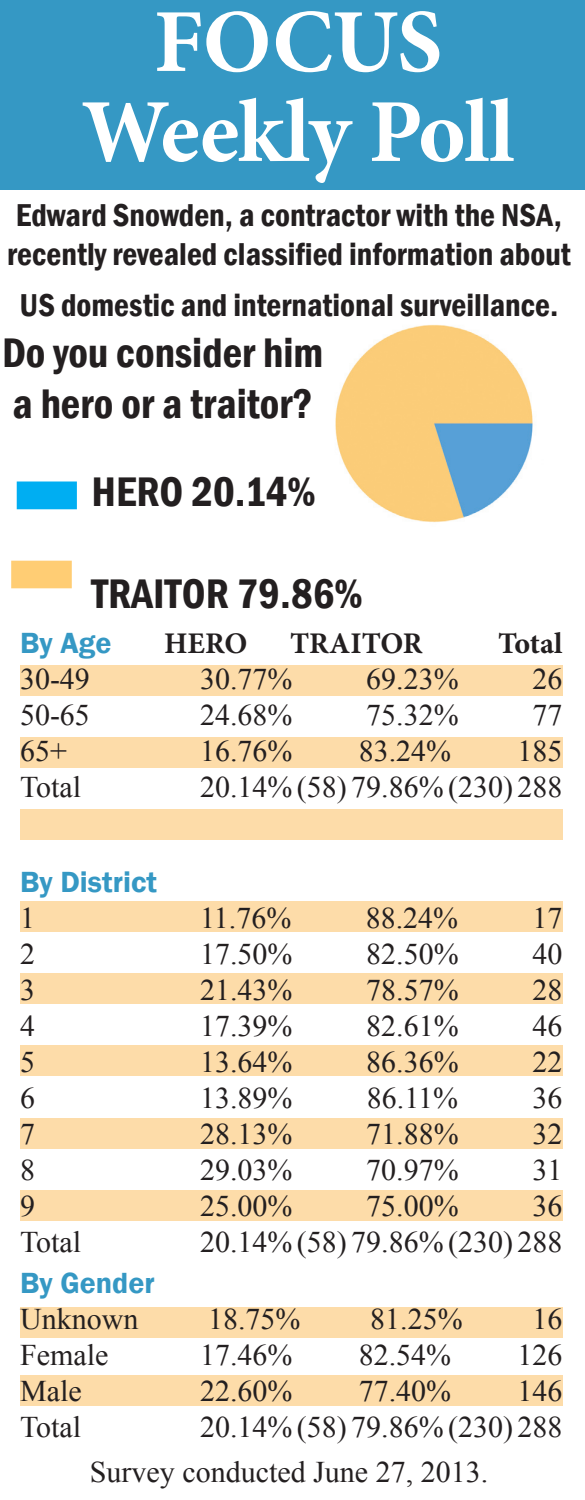
<style>
.page{position:relative;width:585px;height:1500px;background:#fff}
.page>*{position:absolute;margin:0;border:0;box-sizing:border-box;transform-origin:0 0}
.t1{font:700 90px/90px "Minion Pro";letter-spacing:-.01em;color:#fff;text-align:center}
.t2{font:600 condensed 42.5px/51px "Franklin Gothic";color:#231f20}
.t3{font:600 condensed 32.5px/39px "Franklin Gothic";color:#231f20}
.t4{font:30px "Times New Roman";color:#231f20}
.t5{font:600 30px "Franklin Gothic";color:#3598c4}
.t6{font:700 30px "Minion Pro";color:#231f20}
</style>
<div class="page">
<div style="left:0;top:0;width:585px;height:189px;background:#3598c4"></div>
<div style="left:20px;top:665px;width:542px;height:31px;background:#fddca9"></div>
<div style="left:20px;top:737px;width:542px;height:31px;background:#fddca9"></div>
<div style="left:20px;top:809px;width:542px;height:31px;background:#fddca9"></div>
<div style="left:20px;top:902px;width:542px;height:30px;background:#fddca9"></div>
<div style="left:20px;top:1119px;width:542px;height:30px;background:#fddca9"></div>
<div style="left:20px;top:974px;width:542px;height:30px;background:#fddca9"></div>
<div style="left:20px;top:1191px;width:542px;height:30px;background:#fddca9"></div>
<div style="left:20px;top:1046px;width:542px;height:30px;background:#fddca9"></div>
<div style="left:20px;top:1307px;width:542px;height:31px;background:#fddca9"></div>
<div style="left:20px;top:1375px;width:542px;height:31px;background:#fddca9"></div>
<img style="left:11px;top:560px;width:61px;height:29px">
<img style="left:16px;top:481px;width:61px;height:29px">
<img style="left:335px;top:325px;width:198px;height:198px">
<h1 class="t1" style="left:81px;top:-4px;width:434px">FOCUS<br>Weekly Poll</h1>
<p class="t3" style="left:7px;top:195px;width:565px">Edward Snowden, a contractor with the NSA, recently revealed classified information about</p>
<p class="t3" style="left:20px;top:285px;width:540px">US domestic and international surveillance.</p>
<h2 class="t2" style="left:2px;top:327px;width:323px">Do you consider him a hero or a traitor?</h2>
<h2 class="t2" style="left:92px;top:465px;width:226px">HERO 20.14%</h2>
<h2 class="t2" style="left:92px;top:567px;width:273px">TRAITOR 79.86%</h2>
<p class="t5" style="left:20px;top:624px;width:93px">By Age</p>
<p class="t6" style="left:164px;top:622px;width:85px">HERO</p>
<p class="t6" style="left:290px;top:622px;width:134px">TRAITOR</p>
<p class="t6" style="left:498px;top:622px;width:66px">Total</p>
<p class="t4" style="left:20px;top:658px;width:71px">30-49</p>
<p class="t4" style="left:200px;top:658px;width:94px">30.77%</p>
<p class="t4" style="left:366px;top:658px;width:94px">69.23%</p>
<p class="t4" style="left:533px;top:658px;width:31px">26</p>
<p class="t4" style="left:20px;top:694px;width:71px">50-65</p>
<p class="t4" style="left:200px;top:694px;width:94px">24.68%</p>
<p class="t4" style="left:366px;top:694px;width:94px">75.32%</p>
<p class="t4" style="left:533px;top:694px;width:31px">77</p>
<p class="t4" style="left:20px;top:730px;width:48px">65+</p>
<p class="t4" style="left:200px;top:730px;width:94px">16.76%</p>
<p class="t4" style="left:359px;top:730px;width:94px">83.24%</p>
<p class="t4" style="left:518px;top:730px;width:46px">185</p>
<p class="t4" style="left:20px;top:766px;width:63px">Total</p>
<p class="t4" style="left:200px;top:766px;width:364px">20.14% (58) 79.86% (230) 288</p>
<p class="t5" style="left:20px;top:863px;width:139px">By District</p>
<p class="t4" style="left:20px;top:898px;width:16px">1</p>
<p class="t4" style="left:200px;top:898px;width:93px">11.76%</p>
<p class="t4" style="left:366px;top:898px;width:94px">88.24%</p>
<p class="t4" style="left:533px;top:898px;width:31px">17</p>
<p class="t4" style="left:20px;top:934px;width:16px">2</p>
<p class="t4" style="left:200px;top:934px;width:94px">17.50%</p>
<p class="t4" style="left:366px;top:934px;width:94px">82.50%</p>
<p class="t4" style="left:532px;top:934px;width:31px">40</p>
<p class="t4" style="left:20px;top:970px;width:16px">3</p>
<p class="t4" style="left:200px;top:970px;width:94px">21.43%</p>
<p class="t4" style="left:366px;top:970px;width:94px">78.57%</p>
<p class="t4" style="left:532px;top:970px;width:31px">28</p>
<p class="t4" style="left:20px;top:1006px;width:16px">4</p>
<p class="t4" style="left:200px;top:1006px;width:94px">17.39%</p>
<p class="t4" style="left:366px;top:1006px;width:94px">82.61%</p>
<p class="t4" style="left:532px;top:1006px;width:31px">46</p>
<p class="t4" style="left:20px;top:1042px;width:16px">5</p>
<p class="t4" style="left:200px;top:1042px;width:94px">13.64%</p>
<p class="t4" style="left:366px;top:1042px;width:94px">86.36%</p>
<p class="t4" style="left:532px;top:1042px;width:31px">22</p>
<p class="t4" style="left:20px;top:1078px;width:16px">6</p>
<p class="t4" style="left:200px;top:1078px;width:94px">13.89%</p>
<p class="t4" style="left:367px;top:1078px;width:93px">86.11%</p>
<p class="t4" style="left:533px;top:1078px;width:31px">36</p>
<p class="t4" style="left:20px;top:1114px;width:16px">7</p>
<p class="t4" style="left:200px;top:1114px;width:94px">28.13%</p>
<p class="t4" style="left:366px;top:1114px;width:94px">71.88%</p>
<p class="t4" style="left:532px;top:1114px;width:31px">32</p>
<p class="t4" style="left:20px;top:1150px;width:16px">8</p>
<p class="t4" style="left:200px;top:1150px;width:94px">29.03%</p>
<p class="t4" style="left:366px;top:1150px;width:94px">70.97%</p>
<p class="t4" style="left:532px;top:1150px;width:31px">31</p>
<p class="t4" style="left:20px;top:1186px;width:16px">9</p>
<p class="t4" style="left:200px;top:1186px;width:94px">25.00%</p>
<p class="t4" style="left:366px;top:1186px;width:94px">75.00%</p>
<p class="t4" style="left:532px;top:1186px;width:31px">36</p>
<p class="t4" style="left:20px;top:1222px;width:63px">Total</p>
<p class="t4" style="left:200px;top:1222px;width:364px">20.14% (58) 79.86% (230) 288</p>
<p class="t5" style="left:20px;top:1264px;width:136px">By Gender</p>
<p class="t4" style="left:20px;top:1299px;width:120px">Unknown</p>
<p class="t4" style="left:208px;top:1299px;width:94px">18.75%</p>
<p class="t4" style="left:370px;top:1299px;width:94px">81.25%</p>
<p class="t4" style="left:532px;top:1299px;width:31px">16</p>
<p class="t4" style="left:20px;top:1335px;width:90px">Female</p>
<p class="t4" style="left:200px;top:1335px;width:94px">17.46%</p>
<p class="t4" style="left:359px;top:1335px;width:94px">82.54%</p>
<p class="t4" style="left:517px;top:1335px;width:46px">126</p>
<p class="t4" style="left:20px;top:1371px;width:63px">Male</p>
<p class="t4" style="left:200px;top:1371px;width:94px">22.60%</p>
<p class="t4" style="left:359px;top:1371px;width:94px">77.40%</p>
<p class="t4" style="left:517px;top:1371px;width:46px">146</p>
<p class="t4" style="left:20px;top:1407px;width:63px">Total</p>
<p class="t4" style="left:200px;top:1407px;width:364px">20.14% (58) 79.86% (230) 288</p>
<p class="t4" style="left:90px;top:1451px;width:400px">Survey conducted June 27, 2013.</p>
</div>
